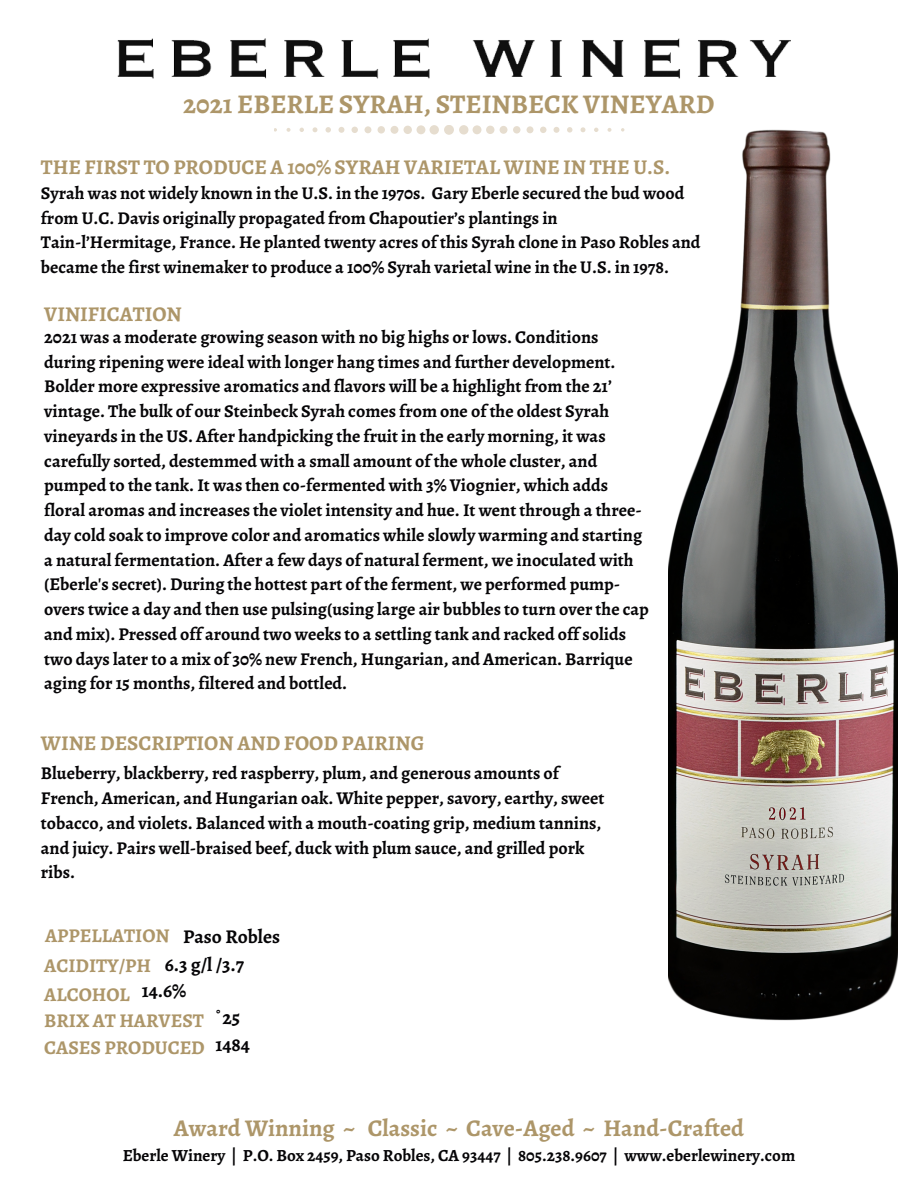
<style>
.page{position:relative;width:918px;height:1188px;background:#fff}
.page>*{position:absolute;margin:0;border:0;box-sizing:border-box;transform-origin:0 0}
.t1{font:700 27px "Alegreya";color:#ad9669}
.t2{font:700 24px "Alegreya";color:#ad9669}
.t3{font:700 21px "Alegreya";color:#ad9669}
.t4{font:700 19.5px "Alegreya";color:#ad9669}
.t5{font:700 18px/24.8px "Alegreya";color:#060507}
.t6{font:700 16.95px "Alegreya";color:#060507}
.s1{color:#060507}
</style>
<div class="page">
<img style="left:117px;top:38px;width:674px;height:41px">
<svg style="left:274px;top:125px;width:350px;height:10px"></svg>
<img style="left:669px;top:130px;width:228px;height:891px">
<h1 class="t1" style="left:183px;top:85px;width:533px">2021 EBERLE SYRAH, STEINBECK VINEYARD</h1>
<p class="t3" style="left:41px;top:153px;width:631px">THE FIRST TO PRODUCE A 100% SYRAH VARIETAL WINE IN THE U.S.</p>
<p class="t5" style="left:41px;top:181px;width:661px">Syrah was not widely known in the U.S. in the 1970s. Gary Eberle secured the bud wood from U.C. Davis originally propagated from Chapoutier’s plantings in<br>Tain-l’Hermitage, France. He planted twenty acres of this Syrah clone in Paso Robles and became the first winemaker to produce a 100% Syrah varietal wine in the U.S. in 1978.</p>
<p class="t3" style="left:44px;top:299px;width:139px">VINIFICATION</p>
<p class="t5" style="left:44px;top:324px;width:606px">2021 was a moderate growing season with no big highs or lows. Conditions during ripening were ideal with longer hang times and further development.<br>Bolder more expressive aromatics and flavors will be a highlight from the 21’ vintage. The bulk of our Steinbeck Syrah comes from one of the oldest Syrah vineyards in the US. After handpicking the fruit in the early morning, it was carefully sorted, destemmed with a small amount of the whole cluster, and pumped to the tank. It was then co-fermented with 3% Viognier, which adds floral aromas and increases the violet intensity and hue. It went through a three&shy;day cold soak to improve color and aromatics while slowly warming and starting a natural fermentation. After a few days of natural ferment, we inoculated with (Eberle's secret). During the hottest part of the ferment, we performed pump&shy;overs twice a day and then use pulsing(using large air bubbles to turn over the cap and mix). Pressed off around two weeks to a settling tank and racked off solids two days later to a mix of 30% new French, Hungarian, and American. Barrique aging for 15 months, filtered and bottled.</p>
<p class="t3" style="left:41px;top:729px;width:385px">WINE DESCRIPTION AND FOOD PAIRING</p>
<p class="t5" style="left:41px;top:761px;width:565px">Blueberry, blackberry, red raspberry, plum, and generous amounts of French, American, and Hungarian oak. White pepper, savory, earthy, sweet tobacco, and violets. Balanced with a mouth-coating grip, medium tannins, and juicy. Pairs well-braised beef, duck with plum sauce, and grilled pork ribs.</p>
<p class="t4" style="left:45px;top:922px;width:236px">APPELLATION <span class="s1">Paso Robles</span></p>
<p class="t4" style="left:44px;top:952px;width:202px">ACIDITY/PH <span class="s1">6.3 g/l /3.7</span></p>
<p class="t4" style="left:44px;top:1007px;width:197px">BRIX AT HARVEST <sup>˚25</sup></p>
<p class="t4" style="left:44px;top:981px;width:143px">ALCOHOL <sup>14.6%</sup></p>
<p class="t4" style="left:44px;top:1034px;width:207px">CASES PRODUCED <span class="s1">1484</span></p>
<h2 class="t2" style="left:174px;top:1111px;width:572px">Award Winning ~ Classic ~ Cave-Aged ~ Hand-Crafted</h2>
<p class="t6" style="left:123px;top:1143px;width:674px">Eberle Winery | P.O. Box 2459, Paso Robles, CA 93447 | 805.238.9607 | www.eberlewinery.com</p>
</div>
